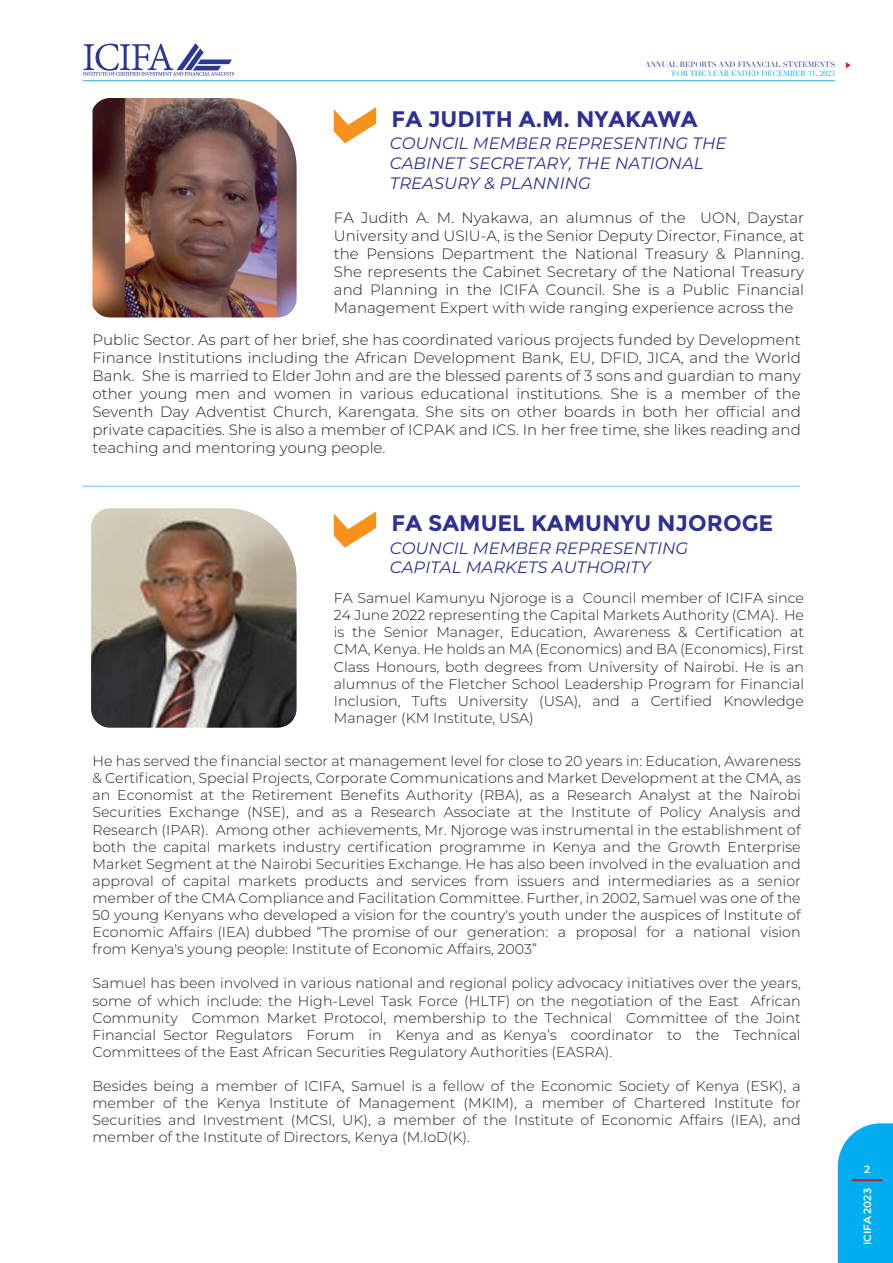
<style>
.page{position:relative;width:893px;height:1263px;background:#fff}
.page>*{position:absolute;margin:0;border:0;box-sizing:border-box;transform-origin:0 0}
.t1{font:700 22.5px "Montserrat";color:#2e3092}
.t2{font:italic 16.5px/19.8px "Montserrat";color:#2e3092}
.t3{font:300 15px/18px "Montserrat";color:#231f20;text-align:justify}
.t4{font:300 14.25px/17.1px "Montserrat";color:#231f20;text-align:justify}
.t5{font:600 10.5px "Montserrat";color:#fff}
.t6{font:7.5px "Didot";color:#283890}
.t7{font:7.5px "Didot";color:#00aeef}
</style>
<div class="page">
<div style="left:838px;top:1123px;width:55px;height:140px;background:#00aeef"></div>
<hr style="left:852px;top:1179px;width:30px;height:2px;background:#be1d2c">
<svg style="left:83px;top:43px;width:151px;height:33px"></svg>
<svg style="left:846px;top:62px;width:5px;height:6px"></svg>
<hr style="left:83px;top:80px;width:752px;height:1px;background:#24aae1">
<svg style="left:334px;top:107px;width:42px;height:36px"></svg>
<hr style="left:83px;top:485px;width:717px;height:2px;background:#96daf5">
<svg style="left:334px;top:512px;width:42px;height:35px"></svg>
<img style="left:91px;top:508px;width:206px;height:220px">
<img style="left:92px;top:98px;width:205px;height:219px">
<p class="t6" style="left:645px;top:60px;width:191px">ANNUAL REPORTS AND FINANCIAL STATEMENTS</p>
<p class="t7" style="left:672px;top:69px;width:165px">FOR THE YEAR ENDED DECEMBER 31, 2023</p>
<h1 class="t1" style="left:392px;top:105px;width:307px">FA JUDITH A.M. NYAKAWA</h1>
<p class="t2" style="left:390px;top:133px;width:338px">COUNCIL MEMBER REPRESENTING THE<br>CABINET SECRETARY, THE NATIONAL<br>TREASURY &amp; PLANNING</p>
<p class="t3" style="left:334px;top:208px;width:472px">FA Judith A. M. Nyakawa, an alumnus of the UON, Daystar University and USIU-A, is the Senior Deputy Director, Finance, at the Pensions Department the National Treasury &amp; Planning.<br>She represents the Cabinet Secretary of the National Treasury and Planning in the ICIFA Council. She is a Public Financial Management Expert with wide ranging experience across the</p>
<p class="t3" style="left:92px;top:330px;width:710px">Public Sector. As part of her brief, she has coordinated various projects funded by Development Finance Institutions including the African Development Bank, EU, DFID, JICA, and the World Bank. She is married to Elder John and are the blessed parents of 3 sons and guardian to many other young men and women in various educational institutions. She is a member of the Seventh Day Adventist Church, Karengata. She sits on other boards in both her official and private capacities. She is also a member of ICPAK and ICS. In her free time, she likes reading and teaching and mentoring young people.</p>
<h1 class="t1" style="left:392px;top:510px;width:383px">FA SAMUEL KAMUNYU NJOROGE</h1>
<p class="t2" style="left:390px;top:537px;width:300px">COUNCIL MEMBER REPRESENTING<br>CAPITAL MARKETS AUTHORITY</p>
<p class="t4" style="left:334px;top:589px;width:472px">FA Samuel Kamunyu Njoroge is a Council member of ICIFA since 24 June 2022 representing the Capital Markets Authority (CMA). He is the Senior Manager, Education, Awareness &amp; Certification at CMA, Kenya. He holds an MA (Economics) and BA (Economics), First Class Honours, both degrees from University of Nairobi. He is an alumnus of the Fletcher School Leadership Program for Financial Inclusion, Tufts University (USA), and a Certified Knowledge Manager (KM Institute, USA)</p>
<p class="t4" style="left:92px;top:752px;width:710px">He has served the financial sector at management level for close to 20 years in: Education, Awareness &amp; Certification, Special Projects, Corporate Communications and Market Development at the CMA, as an Economist at the Retirement Benefits Authority (RBA), as a Research Analyst at the Nairobi Securities Exchange (NSE), and as a Research Associate at the Institute of Policy Analysis and Research (IPAR). Among other achievements, Mr. Njoroge was instrumental in the establishment of both the capital markets industry certification programme in Kenya and the Growth Enterprise Market Segment at the Nairobi Securities Exchange. He has also been involved in the evaluation and approval of capital markets products and services from issuers and intermediaries as a senior member of the CMA Compliance and Facilitation Committee. Further, in 2002, Samuel was one of the 50 young Kenyans who developed a vision for the country's youth under the auspices of Institute of Economic Affairs (IEA) dubbed “The promise of our generation: a proposal for a national vision from Kenya's young people: Institute of Economic Affairs, 2003”</p>
<p class="t4" style="left:92px;top:974px;width:710px">Samuel has been involved in various national and regional policy advocacy initiatives over the years, some of which include: the High-Level Task Force (HLTF) on the negotiation of the East African Community Common Market Protocol, membership to the Technical Committee of the Joint Financial Sector Regulators Forum in Kenya and as Kenya’s coordinator to the Technical Committees of the East African Securities Regulatory Authorities (EASRA).</p>
<p class="t4" style="left:92px;top:1077px;width:710px">Besides being a member of ICIFA, Samuel is a fellow of the Economic Society of Kenya (ESK), a member of the Kenya Institute of Management (MKIM), a member of Chartered Institute for Securities and Investment (MCSI, UK), a member of the Institute of Economic Affairs (IEA), and member of the Institute of Directors, Kenya (M.IoD(K).</p>
<p class="t5" style="left:864px;top:1162px;width:8px">2</p>
<p class="t5" style="left:860px;top:1245px;width:58px;rotate:-90deg">ICIFA 2023</p>
</div>
